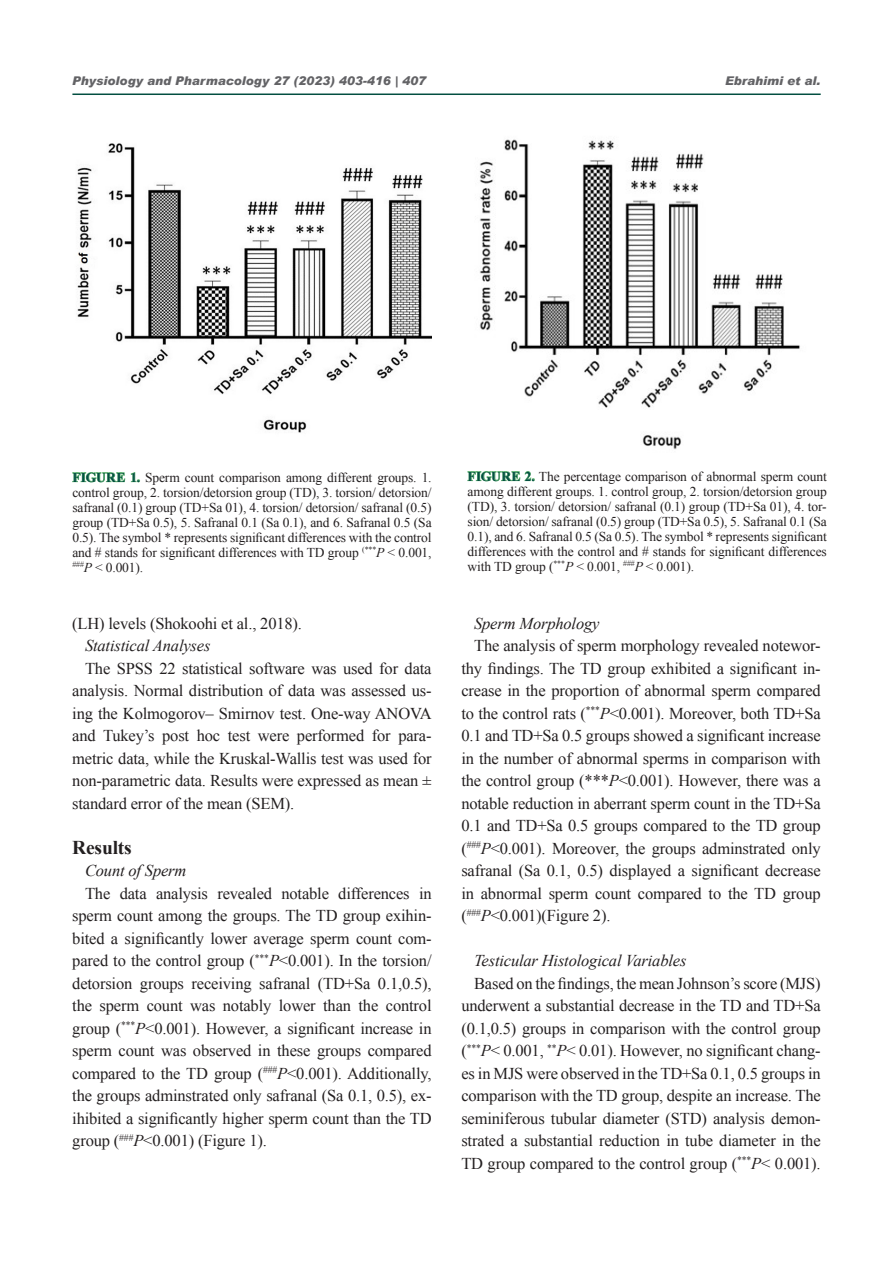
<style>
.page{position:relative;width:893px;height:1263px;background:#fff}
.page>*{position:absolute;margin:0;border:0;box-sizing:border-box;transform-origin:0 0}
.new_mant_style{font:700 19.5px "Times New Roman";letter-spacing:-.01em;color:#231f20}
.new_mant_style-2{font:16.5px/22.5px "Times New Roman";letter-spacing:-.01em;color:#231f20;text-align:justify}
.new_mant_style-3{font:italic 16.5px "Times New Roman";letter-spacing:-.01em;color:#231f20}
.matn_ok{font:13.5px/15px "Times New Roman";letter-spacing:-.01em;color:#231f20;text-align:justify}
.titr{font:italic 900 12px "Arial";color:#636366}
.s1{font-weight:700;color:#73bf80}
.s2{font-style:italic}
</style>
<div class="page">
<hr style="left:72px;top:94px;width:749px;height:1px;background:#034f41">
<img style="left:77px;top:143px;width:355px;height:290px">
<img style="left:479px;top:139px;width:321px;height:311px">
<p class="titr" style="left:72px;top:74px;width:355px">Physiology and Pharmacology 27 (2023) 403-416 | 407</p>
<p class="titr" style="left:725px;top:74px;width:97px">Ebrahimi et al.</p>
<p class="matn_ok" style="left:72px;top:469px;width:361px"><span class="s1">FIGURE 1.</span> Sperm count comparison among different groups. 1. control group, 2. torsion/detorsion group (TD), 3. torsion/ detorsion/ safranal (0.1) group (TD+Sa 01), 4. torsion/ detorsion/ safranal (0.5) group (TD+Sa 0.5), 5. Safranal 0.1 (Sa 0.1), and 6. Safranal 0.5 (Sa 0.5). The symbol * represents significant differences with the control and # stands for significant differences with TD group <sup>(***</sup><span class="s2">P</span> &lt; 0.001, <sup>###</sup><span class="s2">P</span> &lt; 0.001).</p>
<p class="matn_ok" style="left:468px;top:468px;width:361px"><span class="s1">FIGURE 2.</span> The percentage comparison of abnormal sperm count among different groups. 1. control group, 2. torsion/detorsion group (TD), 3. torsion/ detorsion/ safranal (0.1) group (TD+Sa 01), 4. tor&shy;sion/ detorsion/ safranal (0.5) group (TD+Sa 0.5), 5. Safranal 0.1 (Sa 0.1), and 6. Safranal 0.5 (Sa 0.5). The symbol * represents significant differences with the control and # stands for significant differences with TD group (<sup>***</sup><span class="s2">P</span> &lt; 0.001, <sup>###</sup><span class="s2">P</span> &lt; 0.001).</p>
<p class="new_mant_style-2" style="left:72px;top:612px;width:231px">(LH) levels (Shokoohi et al., 2018).</p>
<p class="new_mant_style-3" style="left:85px;top:634px;width:127px">Statistical Analyses</p>
<p class="new_mant_style-2" style="left:72px;top:657px;width:361px;text-indent:13px">The SPSS 22 statistical software was used for data analysis. Normal distribution of data was assessed us&shy;ing the Kolmogorov– Smirnov test. One-way ANOVA and Tukey’s post hoc test were performed for para&shy;metric data, while the Kruskal-Wallis test was used for non-parametric data. Results were expressed as mean ± standard error of the mean (SEM).</p>
<p class="new_mant_style" style="left:72px;top:834px;width:61px">Results</p>
<p class="new_mant_style-3" style="left:85px;top:859px;width:103px">Count of Sperm</p>
<p class="new_mant_style-2" style="left:72px;top:882px;width:361px;text-indent:13px">The data analysis revealed notable differences in sperm count among the groups. The TD group exihin&shy;bited a significantly lower average sperm count com&shy;pared to the control group (<sup>***</sup><span class="s2">P</span>&lt;0.001). In the torsion/ detorsion groups receiving safranal (TD+Sa 0.1,0.5), the sperm count was notably lower than the control group (<sup>***</sup><span class="s2">P</span>&lt;0.001). However, a significant increase in sperm count was observed in these groups compared compared to the TD group (<sup>###</sup><span class="s2">P</span>&lt;0.001). Additionally, the groups adminstrated only safranal (Sa 0.1, 0.5), ex&shy;ihibited a significantly higher sperm count than the TD group (<sup>###</sup><span class="s2">P</span>&lt;0.001) (Figure 1).</p>
<p class="new_mant_style-3" style="left:474px;top:612px;width:127px">Sperm Morphology</p>
<p class="new_mant_style-2" style="left:461px;top:634px;width:361px;text-indent:13px">The analysis of sperm morphology revealed notewor&shy;thy findings. The TD group exhibited a significant in&shy;crease in the proportion of abnormal sperm compared to the control rats (<sup>***</sup><span class="s2">P</span>&lt;0.001). Moreover, both TD+Sa 0.1 and TD+Sa 0.5 groups showed a significant increase in the number of abnormal sperms in comparison with the control group (***<span class="s2">P</span>&lt;0.001). However, there was a notable reduction in aberrant sperm count in the TD+Sa 0.1 and TD+Sa 0.5 groups compared to the TD group (<sup>###</sup><span class="s2">P</span>&lt;0.001). Moreover, the groups adminstrated only safranal (Sa 0.1, 0.5) displayed a significant decrease in abnormal sperm count compared to the TD group (<sup>###</sup><span class="s2">P</span>&lt;0.001)(Figure 2).</p>
<p class="new_mant_style-3" style="left:474px;top:949px;width:214px">Testicular Histological Variables</p>
<p class="new_mant_style-2" style="left:461px;top:972px;width:361px;text-indent:13px">Based on the findings, the mean Johnson’s score (MJS) underwent a substantial decrease in the TD and TD+Sa (0.1,0.5) groups in comparison with the control group (<sup>***</sup><span class="s2">P</span>&lt; 0.001, <sup>**</sup><span class="s2">P</span>&lt; 0.01). However, no significant chang&shy;es in MJS were observed in the TD+Sa 0.1, 0.5 groups in comparison with the TD group, despite an increase. The seminiferous tubular diameter (STD) analysis demon&shy;strated a substantial reduction in tube diameter in the TD group compared to the control group (<sup>***</sup><span class="s2">P</span>&lt; 0.001).</p>
</div>
